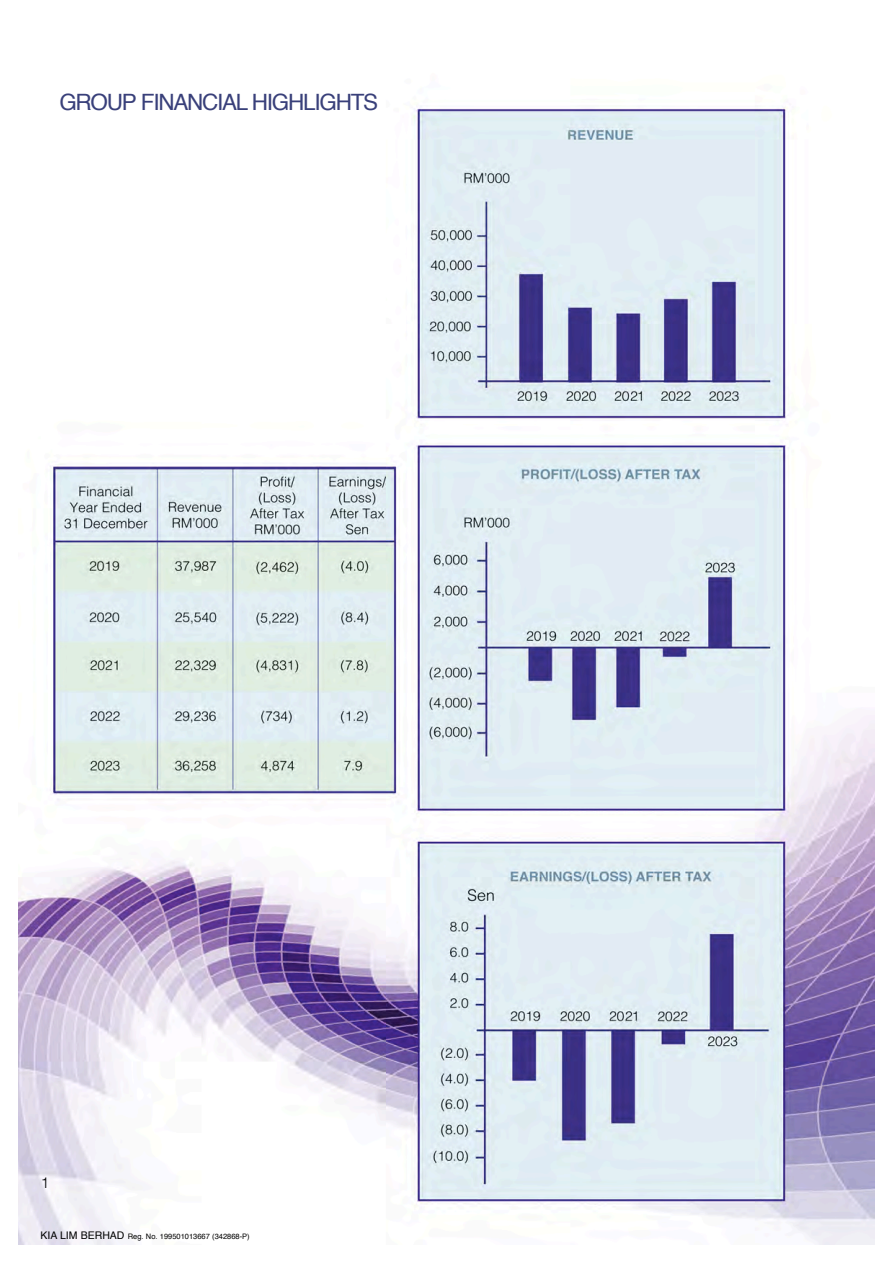
<style>
.page{position:relative;width:893px;height:1263px;background:#fff}
.page>*{position:absolute;margin:0;border:0;box-sizing:border-box;transform-origin:0 0}
.t1{font:22.5px "Helvetica";letter-spacing:-.055em;color:#39407a}
.t2{font:300 15px "Helvetica";color:#000}
.t3{font:7.5px "Helvetica";color:#000}
.s1{font-size:10.5px}
</style>
<div class="page">
<img style="left:18px;top:106px;width:856px;height:1139px">
<h1 class="t1" style="left:59px;top:93px;width:320px">GROUP FINANCIAL HIGHLIGHTS</h1>
<h2 class="t2" style="left:41px;top:1176px;width:10px">1</h2>
<p class="t3" style="left:40px;top:1233px;width:211px"><span class="s1">KIA LIM BERHAD</span> Reg. No. 199501013667 (342868-P)</p>
</div>
